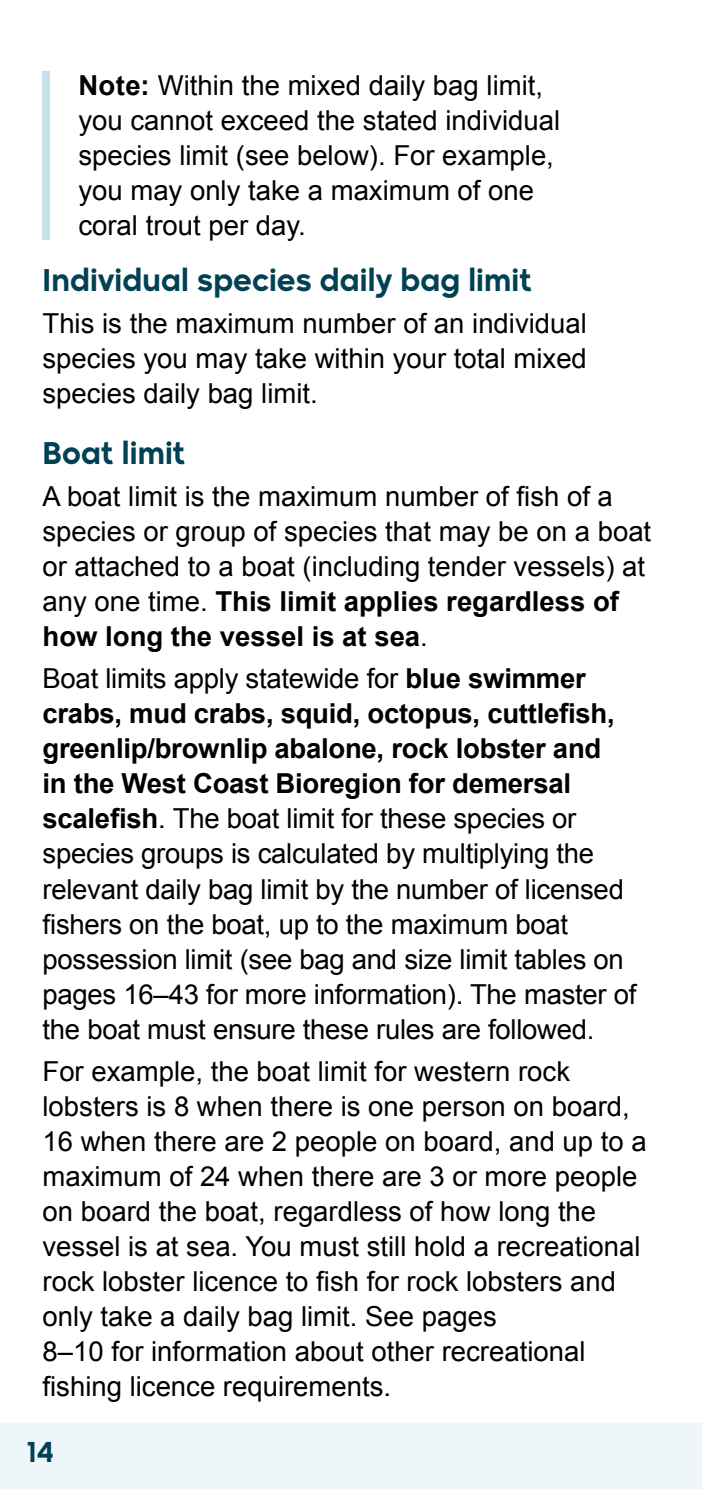
<style>
.page{position:relative;width:702px;height:1489px;background:#fff}
.page>*{position:absolute;margin:0;border:0;box-sizing:border-box;transform-origin:0 0}
.t1{font:600 30px "Madani";letter-spacing:.005em;color:#004153}
.t2{font:27.5px/35px "Arial";color:#000}
.t3{font:600 27.5px "Madani";color:#004153}
.s1{font-weight:700}
</style>
<div class="page">
<div style="left:0;top:1423px;width:702px;height:65px;background:#eff6f9"></div>
<div style="left:43px;top:71px;width:7px;height:168px;background:#c9e1ea"></div>
<p class="t2" style="left:78px;top:68px;width:483px"><span class="s1">Note:</span> Within the mixed daily bag limit, you cannot exceed the stated individual species limit (see below). For example, you may only take a maximum of one coral trout per day.</p>
<p class="t1" style="left:43px;top:255px;width:491px">Individual species daily bag limit</p>
<p class="t2" style="left:43px;top:306px;width:546px;text-align:justify">This is the maximum number of an individual species you may take within your total mixed species daily bag limit.</p>
<p class="t1" style="left:43px;top:428px;width:144px">Boat limit</p>
<p class="t2" style="left:43px;top:479px;width:610px">A boat limit is the maximum number of fish of a species or group of species that may be on a boat or attached to a boat (including tender vessels) at any one time. <span class="s1">This limit applies regardless of how long the vessel is at sea</span>.</p>
<p class="t2" style="left:43px;top:661px;width:595px">Boat limits apply statewide for <span class="s1">blue swimmer crabs, mud crabs, squid, octopus, cuttlefish, greenlip/brownlip abalone, rock lobster and<br>in the West Coast Bioregion for demersal scalefish</span>. The boat limit for these species or species groups is calculated by multiplying the relevant daily bag limit by the number of licensed fishers on the boat, up to the maximum boat possession limit (see bag and size limit tables on pages 16–43 for more information). The master of the boat must ensure these rules are followed.</p>
<p class="t2" style="left:43px;top:1053px;width:605px">For example, the boat limit for western rock lobsters is 8 when there is one person on board, 16 when there are 2 people on board, and up to a maximum of 24 when there are 3 or more people on board the boat, regardless of how long the vessel is at sea. You must still hold a recreational rock lobster licence to fish for rock lobsters and only take a daily bag limit. See pages<br>8–10 for information about other recreational fishing licence requirements.</p>
<p class="t3" style="left:27px;top:1428px;width:27px">14</p>
</div>
